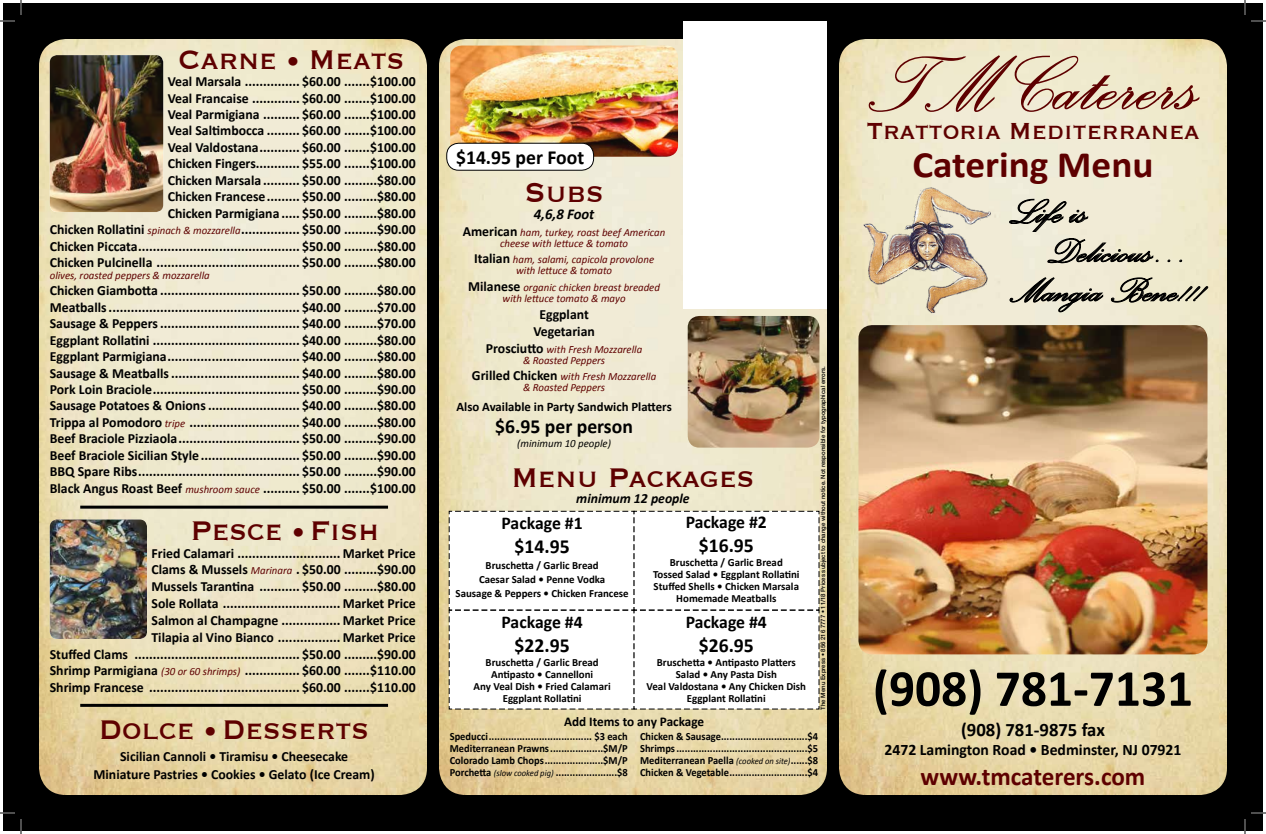
<style>
.page{position:relative;width:1266px;height:834px;background:#fff}
.page>*{position:absolute;margin:0;border:0;box-sizing:border-box;transform-origin:0 0}
.t1{font:600 99.2px "Palace Script";color:#5e0000}
.t2{font:700 52.3px "Calibri";color:#000}
.t3{font:600 42.6px "Palace Script";color:#000;scale:1.11 1}
.t4{font:700 37.3px "Calibri";color:#5e0000;scale:1.05 1}
.t5{font:35px "Copperplate";color:#5e0000;scale:.91 1}
.t6{font:30.2px "Copperplate";color:#5e0000;scale:.91 1}
.t7{font:700 25.5px "Calibri";color:#5e0000}
.t8{font:700 20px "Calibri";color:#000}
.t9{font:700 19px "Calibri";color:#000}
.t10{font:700 18px "Calibri";letter-spacing:-.005em;color:#000}
.t11{font:700 16px "Calibri";color:#000}
.t12{font:italic 700 15px "Calibri";color:#000}
.t13{font:700 14px/16.4px "Calibri";color:#000;text-align:center}
.t14{font:italic 700 14px "Calibri";color:#000}
.t15{font:700 13.4px "Calibri";color:#000}
.t16{font:700 13px "Calibri";color:#000}
.t17{font:700 11px/12px "Calibri";color:#000;text-align:justify;scale:.95 1}
.t18{font:700 11px/12px "Calibri";color:#000;text-align:center}
.t19{font:italic 11px/11px "Calibri";color:#5e0000;text-align:center}
.t20{font:italic 11px "Calibri";color:#000}
.t21{font:500 6px "Helvetica Neue";color:#000}
.s1{font-family:"Calibri";font-weight:700;font-size:24px}
.s2{font-weight:400;font-style:italic;font-size:11px;color:#5e0000}
.s3{font-weight:700;font-style:normal;font-size:14px;color:#000}
.s4{font-weight:400;font-style:italic;font-size:9px}
</style>
<div class="page">
<div style="left:3px;top:3px;width:1260px;height:828px;background:#000"></div>
<img style="left:39px;top:39px;width:388px;height:756px">
<img style="left:439px;top:39px;width:388px;height:756px">
<img style="left:839px;top:39px;width:388px;height:756px">
<img style="left:858px;top:325px;width:350px;height:329px">
<svg style="left:1010px;top:199px;width:78px;height:33px"></svg>
<svg style="left:1048px;top:239px;width:110px;height:24px"></svg>
<svg style="left:1010px;top:278px;width:93px;height:34px"></svg>
<svg style="left:1111px;top:278px;width:97px;height:24px"></svg>
<img style="left:863px;top:186px;width:128px;height:129px">
<div style="left:683px;top:21px;width:144px;height:288px;background:#fff"></div>
<img style="left:450px;top:46px;width:228px;height:111px">
<div style="left:447px;top:143px;width:147px;height:27px;background:#fff;border-radius:12px"></div>
<div style="left:446px;top:143px;width:148px;height:28px;border:1px solid #000;border-radius:12px"></div>
<div style="left:448px;top:510px;width:372px;height:200px;background:#fff"></div>
<img style="left:688px;top:316px;width:131px;height:132px">
<hr style="left:80px;top:506px;width:308px;height:3px;background:#000">
<hr style="left:80px;top:704px;width:308px;height:3px;background:#000">
<img style="left:50px;top:55px;width:113px;height:157px">
<img style="left:50px;top:520px;width:97px;height:119px">
<svg style="left:0;top:0;width:22px;height:22px"></svg>
<svg style="left:0;top:812px;width:22px;height:22px"></svg>
<svg style="left:1244px;top:0;width:22px;height:22px"></svg>
<svg style="left:1244px;top:812px;width:22px;height:22px"></svg>
<h3 class="t5" style="left:178px;top:36px;width:250px">Carne <span class="s1">•</span> Meats</h3>
<p class="t13" style="left:50px;top:73px;width:368px;text-align:right">Veal Marsala ............... $60.00 .......$100.00<br>Veal Francaise ............. $60.00 .......$100.00<br>Veal Parmigiana .......... $60.00 .......$100.00<br>Veal Saltimbocca ......... $60.00 .......$100.00<br>Veal Valdostana........... $60.00 .......$100.00<br>Chicken Fingers............ $55.00 .......$100.00<br>Chicken Marsala .......... $50.00 .........$80.00<br>Chicken Francese......... $50.00 .........$80.00<br>Chicken Parmigiana ..... $50.00 .........$80.00<br>Chicken Rollatini <span class="s2">spinach &amp; mozzarella</span>................ $50.00 .........$90.00<br>Chicken Piccata............................................ $50.00 .........$80.00<br>Chicken Pulcinella ....................................... $50.00 .........$80.00</p>
<p class="t19" style="left:50px;top:269px;width:161px">olives, roasted peppers &amp; mozzarella</p>
<p class="t13" style="left:50px;top:282px;width:368px;text-align:justify">Chicken Giambotta ...................................... $50.00 .........$80.00<br>Meatballs.................................................... $40.00 .........$70.00<br>Sausage &amp; Peppers ...................................... $40.00 .........$70.00<br>Eggplant Rollatini ........................................ $40.00 .........$80.00<br>Eggplant Parmigiana.................................... $40.00 .........$80.00<br>Sausage &amp; Meatballs ................................... $40.00 .........$80.00<br>Pork Loin Braciole........................................ $50.00 .........$90.00<br>Sausage Potatoes &amp; Onions ......................... $40.00 .........$80.00<br>Trippa al Pomodoro <span class="s2">tripe</span> .............................. $40.00 .........$80.00<br>Beef Braciole Pizziaola................................. $50.00 .........$90.00<br>Beef Braciole Sicilian Style........................... $50.00 .........$90.00<br>BBQ Spare Ribs............................................ $50.00 .........$90.00<br>Black Angus Roast Beef <span class="s2">mushroom sauce</span> .......... $50.00 .......$100.00</p>
<h3 class="t5" style="left:191px;top:507px;width:209px">Pesce <span class="s1">•</span> Fish</h3>
<p class="t13" style="left:50px;top:545px;width:368px;line-height:16.8px;text-align:right">Fried Calamari ............................ Market Price<br>Clams &amp; Mussels <span class="s2">Marinara</span> . $50.00 .........$90.00<br>Mussels Tarantina ........... $50.00 .........$80.00<br>Sole Rollata ................................ Market Price<br>Salmon al Champagne ................ Market Price<br>Tilapia al Vino Bianco ................. Market Price<br>Stuffed Clams ............................................. $50.00 .........$90.00<br>Shrimp Parmigiana <span class="s2">(30 or 60 shrimps)</span> ............... $60.00 .......$110.00<br>Shrimp Francese ......................................... $60.00 .......$110.00</p>
<h3 class="t5" style="left:99px;top:707px;width:298px">Dolce <span class="s1">•</span> Desserts</h3>
<p class="t13" style="left:94px;top:748px;width:283px;line-height:17.8px">Sicilian Cannoli • Tiramisu • Cheesecake<br>Miniature Pastries • Cookies • Gelato (Ice Cream)</p>
<h3 class="t8" style="left:456px;top:145px;width:130px">$14.95 per Foot</h3>
<h3 class="t5" style="left:524px;top:169px;width:89px">Subs</h3>
<p class="t12" style="left:534px;top:205px;width:62px">4,6,8 Foot</p>
<p class="t19" style="left:463px;top:226px;width:204px"><span class="s3">American</span> ham, turkey, roast beef American cheese with lettuce &amp; tomato</p>
<p class="t19" style="left:474px;top:254px;width:182px"><span class="s3">Italian</span> ham, salami, capicola provolone with lettuce &amp; tomato</p>
<p class="t19" style="left:468px;top:282px;width:193px"><span class="s3">Milanese</span> organic chicken breast breaded with lettuce tomato &amp; mayo</p>
<p class="t13" style="left:533px;top:306px;width:63px;line-height:16.8px">Eggplant<br>Vegetarian</p>
<p class="t19" style="left:486px;top:343px;width:158px"><span class="s3">Prosciutto</span> with Fresh Mozzarella &amp; Roasted Peppers</p>
<p class="t19" style="left:472px;top:371px;width:186px"><span class="s3">Grilled Chicken</span> with Fresh Mozzarella &amp; Roasted Peppers</p>
<p class="t16" style="left:457px;top:399px;width:217px">Also Available in Party Sandwich Platters</p>
<h3 class="t8" style="left:495px;top:414px;width:139px">$6.95 per person</h3>
<p class="t20" style="left:517px;top:436px;width:95px">(minimum 10 people)</p>
<h3 class="t5" style="left:511px;top:455px;width:269px">Menu Packages</h3>
<p class="t14" style="left:576px;top:490px;width:115px">minimum 12 people</p>
<p class="t10" style="left:502px;top:512px;width:83px">Package #1</p>
<h3 class="t8" style="left:515px;top:534px;width:57px">$14.95</h3>
<p class="t18" style="left:456px;top:559px;width:175px;line-height:14px">Bruschetta / Garlic Bread<br>Caesar Salad • Penne Vodka<br>Sausage &amp; Peppers • Chicken Francese</p>
<p class="t10" style="left:502px;top:610px;width:83px">Package #4</p>
<h3 class="t8" style="left:515px;top:632px;width:57px">$22.95</h3>
<p class="t18" style="left:474px;top:656px;width:139px">Bruschetta / Garlic Bread<br>Antipasto • Cannelloni<br>Any Veal Dish • Fried Calamari<br>Eggplant Rollatini</p>
<p class="t10" style="left:686px;top:511px;width:83px">Package #2</p>
<h3 class="t8" style="left:699px;top:533px;width:57px">$16.95</h3>
<p class="t18" style="left:653px;top:557px;width:148px">Bruschetta / Garlic Bread<br>Tossed Salad • Eggplant Rollatini<br>Stuffed Shells • Chicken Marsala<br>Homemade Meatballs</p>
<p class="t10" style="left:686px;top:610px;width:83px">Package #4</p>
<h3 class="t8" style="left:699px;top:632px;width:57px">$26.95</h3>
<p class="t18" style="left:647px;top:656px;width:161px">Bruschetta • Antipasto Platters<br>Salad • Any Pasta Dish<br>Veal Valdostana • Any Chicken Dish<br>Eggplant Rollatini</p>
<p class="t15" style="left:564px;top:713px;width:142px">Add Items to any Package</p>
<p class="t21" style="left:818px;top:710px;width:345px;rotate:-90deg">The Menu Express • 856 216 7777 • 11/18 Prices subject to change without notice. Not responsible for typographical errors.</p>
<p class="t17" style="left:450px;top:731px;width:189px">Speducci..................................... $3 each Mediterranean Prawns...................$M/P Colorado Lamb Chops.....................$M/P Porchetta <span class="s4">(slow cooked pig)</span> ......................$8</p>
<p class="t17" style="left:640px;top:731px;width:189px">Chicken &amp; Sausage...............................$4<br>Shrimps...............................................$5<br>Mediterranean Paella <span class="s4">(cooked on site)</span>......$8<br>Chicken &amp; Vegetable............................$4</p>
<h1 class="t1" style="left:866px;top:35px;width:335px">TM Caterers</h1>
<h3 class="t6" style="left:866px;top:112px;width:368px">Trattoria Mediterranea</h3>
<h3 class="t4" style="left:912px;top:141px;width:231px">Catering Menu</h3>
<h3 class="t3" style="left:1009px;top:190px;width:73px">Life is</h3>
<h3 class="t3" style="left:1047px;top:230px;width:129px">Delicious…</h3>
<h3 class="t3" style="left:1009px;top:269px;width:175px">Mangia Bene!!!</h3>
<h2 class="t2" style="left:873px;top:655px;width:322px">(908) 781-7131</h2>
<h3 class="t9" style="left:961px;top:717px;width:145px">(908) 781-9875 fax</h3>
<p class="t11" style="left:884px;top:739px;width:299px">2472 Lamington Road • Bedminster, NJ 07921</p>
<h3 class="t7" style="left:921px;top:760px;width:226px">www.tmcaterers.com</h3>
</div>
